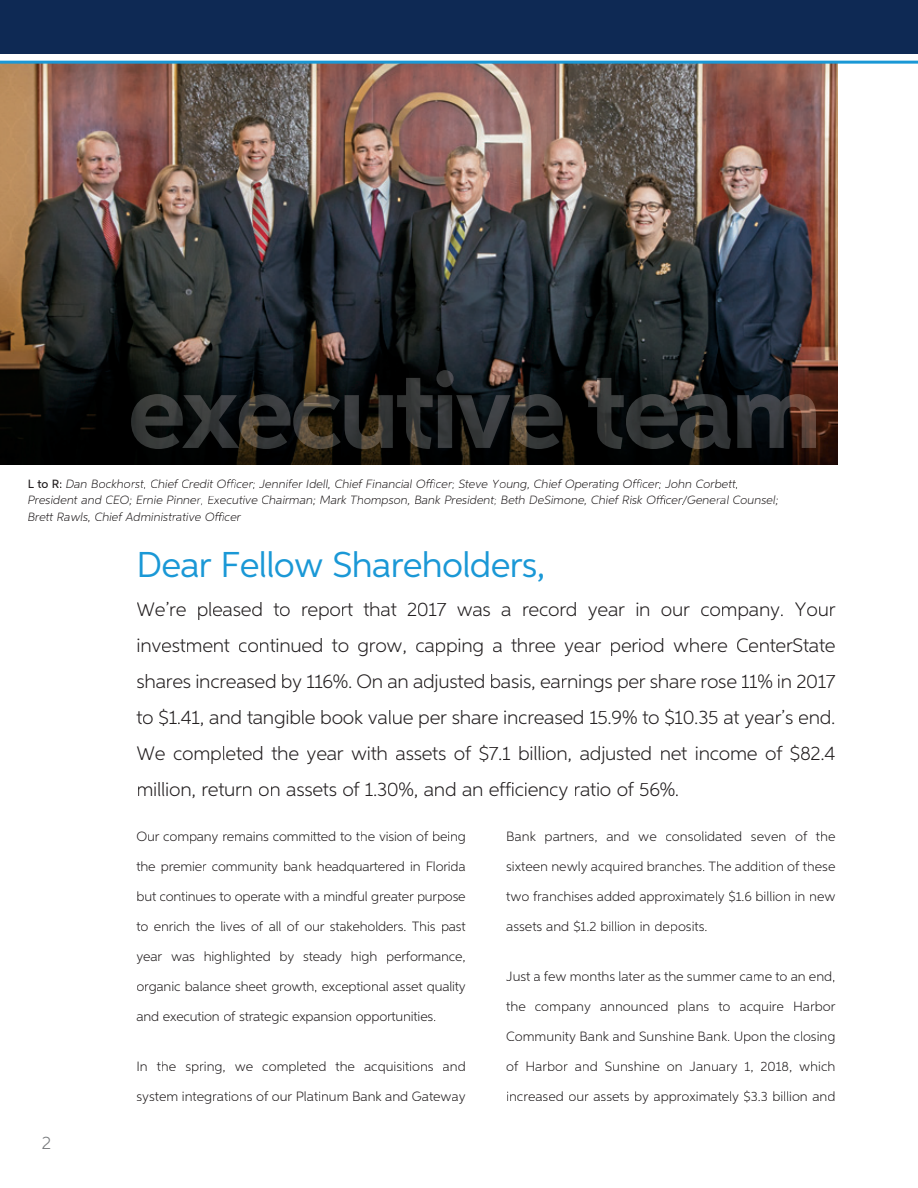
<style>
.page{position:relative;width:918px;height:1188px;background:#fff}
.page>*{position:absolute;margin:0;border:0;box-sizing:border-box;transform-origin:0 0}
.t1{font:36px "Neutro";letter-spacing:-.02em;color:#1a98d6}
.t2{font:300 19.5px/36px "Neutro";letter-spacing:-.01em;color:#231f20;text-align:justify}
.t3{font:300 18px "Neutro";color:#76787b}
.t4{font:300 13.5px "Neutro";color:#231f20}
.t5{font:italic 300 12px/16.5px "Neutro";color:#231f20}
.s1{font-weight:500;font-style:normal}
</style>
<div class="page">
<img style="left:0;top:64px;width:837px;height:401px">
<div style="left:0;top:0;width:918px;height:54px;background:#0e2954"></div>
<img style="left:131px;top:370px;width:685px;height:79px">
<hr style="left:0;top:61px;width:918px;height:3px;background:#1a98d6">
<p class="t5" style="left:28px;top:476px;width:752px"><span class="s1">L to R:</span> Dan Bockhorst, Chief Credit Officer; Jennifer Idell, Chief Financial Officer; Steve Young, Chief Operating Officer; John Corbett,<br>President and CEO; Ernie Pinner, Executive Chairman; Mark Thompson, Bank President; Beth DeSimone, Chief Risk Officer/General Counsel;<br>Brett Rawls, Chief Administrative Officer</p>
<h3 class="t3" style="left:42px;top:1136px;width:11px">2</h3>
<h1 class="t1" style="left:136px;top:550px;width:410px">Dear Fellow Shareholders,</h1>
<p class="t2" style="left:136px;top:593px;width:701px">We’re pleased to report that 2017 was a record year in our company. Your investment continued to grow, capping a three year period where CenterState shares increased by 116%. On an adjusted basis, earnings per share rose 11% in 2017 to $1.41, and tangible book value per share increased 15.9% to $10.35 at year’s end.<br>We completed the year with assets of $7.1 billion, adjusted net income of $82.4 million, return on assets of 1.30%, and an efficiency ratio of 56%.</p>
<p class="t4" style="left:136px;top:831px;width:331px">Our company remains committed to the vision of being</p>
<p class="t4" style="left:136px;top:861px;width:331px">the premier community bank headquartered in Florida</p>
<p class="t4" style="left:136px;top:891px;width:331px">but continues to operate with a mindful greater purpose</p>
<p class="t4" style="left:136px;top:921px;width:331px">to enrich the lives of all of our stakeholders. This past</p>
<p class="t4" style="left:136px;top:951px;width:331px">year was highlighted by steady high performance,</p>
<p class="t4" style="left:136px;top:981px;width:331px">organic balance sheet growth, exceptional asset quality</p>
<p class="t4" style="left:136px;top:1011px;width:301px">and execution of strategic expansion opportunities.</p>
<p class="t4" style="left:136px;top:1061px;width:331px">In the spring, we completed the acquisitions and</p>
<p class="t4" style="left:136px;top:1091px;width:331px">system integrations of our Platinum Bank and Gateway</p>
<p class="t4" style="left:506px;top:831px;width:331px">Bank partners, and we consolidated seven of the</p>
<p class="t4" style="left:506px;top:861px;width:331px">sixteen newly acquired branches. The addition of these</p>
<p class="t4" style="left:506px;top:891px;width:331px">two franchises added approximately $1.6 billion in new</p>
<p class="t4" style="left:506px;top:921px;width:203px">assets and $1.2 billion in deposits.</p>
<p class="t4" style="left:506px;top:971px;width:331px">Just a few months later as the summer came to an end,</p>
<p class="t4" style="left:506px;top:1001px;width:331px">the company announced plans to acquire Harbor</p>
<p class="t4" style="left:506px;top:1031px;width:331px">Community Bank and Sunshine Bank. Upon the closing</p>
<p class="t4" style="left:506px;top:1061px;width:331px">of Harbor and Sunshine on January 1, 2018, which</p>
<p class="t4" style="left:506px;top:1091px;width:331px">increased our assets by approximately $3.3 billion and</p>
</div>
